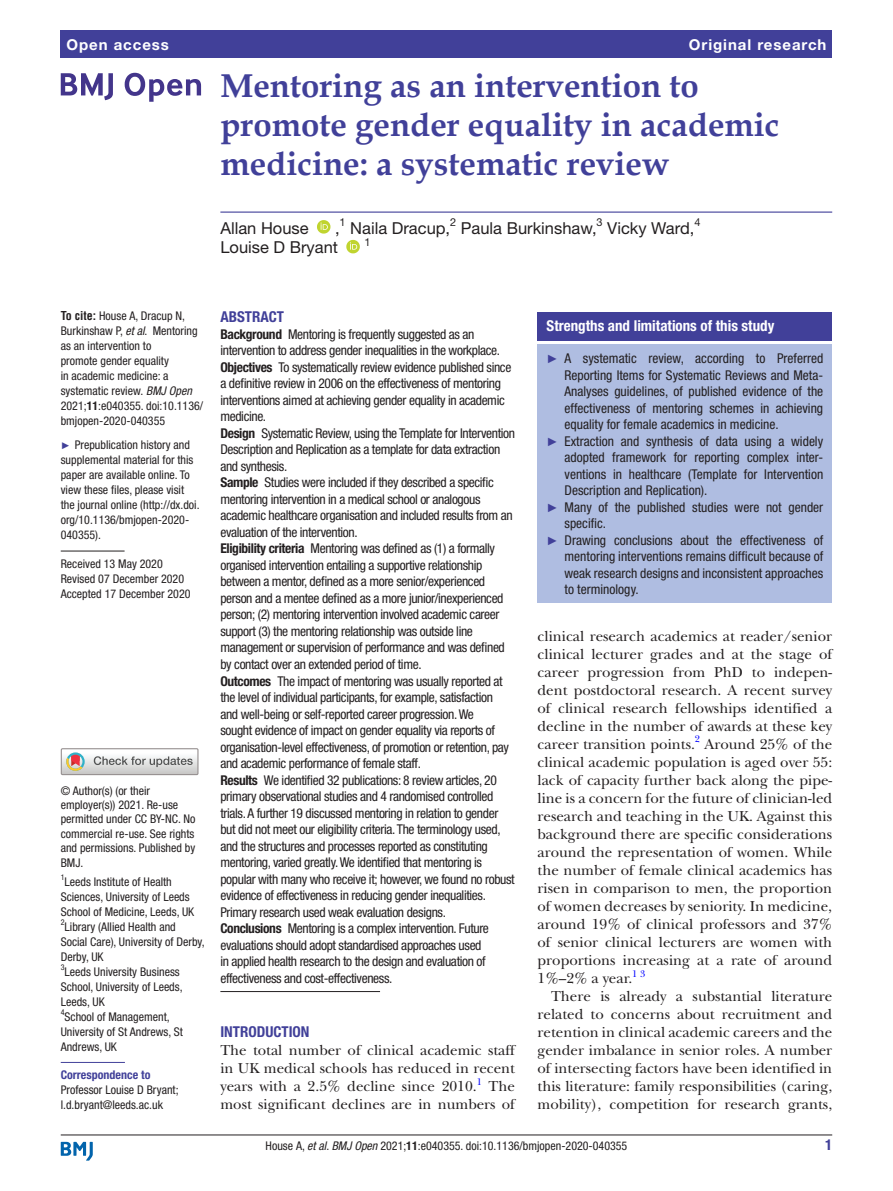
<style>
.page{position:relative;width:893px;height:1191px;background:#fff}
.page>*{position:absolute;margin:0;border:0;box-sizing:border-box;transform-origin:0 0}
.t1{font:700 33px/39px "Book Antiqua";color:#414099}
.t2{font:16.5px "Helvetica Neue LT Std";color:#231f20}
.t3{font:15px/18px "New Baskerville";color:#231f20;text-align:justify}
.t4{font:700 condensed 15px "Helvetica Neue LT Std";color:#fff}
.t5{font:700 15px "Helvetica Neue LT Std";letter-spacing:.065em;color:#fff}
.t6{font:700 condensed 15px "Helvetica Neue LT Std";color:#414099}
.t7{font:condensed 13.5px/16.5px "Helvetica Neue LT Std";letter-spacing:-.025em;color:#231f20}
.t8{font:condensed 13.5px "Helvetica Neue LT Std";color:#231f20}
.t9{font:condensed 12px/15px "Helvetica Neue LT Std";color:#231f20}
.t10{font:700 condensed 12px "Helvetica Neue LT Std";color:#414099}
.t11{font:10.95px "Helvetica Neue LT Std";color:#231f20}
.t12{font:9.9px "New Baskerville";color:#00f}
.t13{font:condensed 7.95px "Helvetica Neue LT Std";color:#231f20}
.s1{font-family:"Helvetica LT Std";font-weight:700}
.s2{font-style:italic}
.s3{font-weight:700}
.s4{font-family:"Arial";font-stretch:normal;font-size:9.75px;color:#414099}
.s5{font-family:"Arial";font-stretch:normal;font-size:12px;color:#414099}
</style>
<div class="page">
<hr style="left:61px;top:1134px;width:771px;height:1px;background:#231f20">
<svg style="left:61px;top:1141px;width:32px;height:19px"></svg>
<div style="left:61px;top:31px;width:771px;height:27px;background:#414099"></div>
<hr style="left:220px;top:211px;width:612px;height:2px;background:#414099">
<svg style="left:317px;top:220px;width:13px;height:14px"></svg>
<svg style="left:346px;top:240px;width:14px;height:13px"></svg>
<hr style="left:61px;top:550px;width:64px;height:1px;background:#231f20">
<hr style="left:61px;top:1062px;width:64px;height:1px;background:#414099">
<svg style="left:61px;top:73px;width:52px;height:27px"></svg>
<svg style="left:125px;top:73px;width:76px;height:29px"></svg>
<div style="left:61px;top:748px;width:138px;height:27px;border:1px solid #969090"></div>
<svg style="left:61px;top:748px;width:137px;height:26px"></svg>
<hr style="left:220px;top:991px;width:160px;height:1px;background:#231f20">
<div style="left:538px;top:312px;width:294px;height:28px;background:#414099"></div>
<div style="left:538px;top:344px;width:294px;height:259px;background:#afbde1"></div>
<p class="t5" style="left:66px;top:35px;width:104px">Open access</p>
<p class="t5" style="left:689px;top:35px;width:139px">Original research</p>
<h1 class="t1" style="left:220px;top:66px;width:561px">Mentoring as an intervention to promote gender equality in academic medicine: a systematic review</h1>
<p class="t2" style="left:220px;top:218px;width:90px">Allan House</p>
<p class="t2" style="left:335px;top:218px;width:6px">,</p>
<p class="t11" style="left:340px;top:216px;width:8px">1</p>
<p class="t2" style="left:350px;top:218px;width:101px">Naila Dracup,</p>
<p class="t11" style="left:450px;top:216px;width:8px">2</p>
<p class="t2" style="left:461px;top:218px;width:137px">Paula Burkinshaw,</p>
<p class="t11" style="left:597px;top:216px;width:8px">3</p>
<p class="t2" style="left:607px;top:218px;width:89px">Vicky Ward,</p>
<p class="t11" style="left:694px;top:216px;width:8px">4</p>
<p class="t2" style="left:220px;top:238px;width:119px">Louise D Bryant</p>
<p class="t11" style="left:364px;top:235px;width:8px">1</p>
<p class="t9" style="left:61px;top:308px;width:144px"><span class="s1">To cite:</span> House A, Dracup N,<br>Burkinshaw P, <span class="s2">et al</span>. Mentoring as an intervention to<br>promote gender equality<br>in academic medicine: a systematic review. <span class="s2">BMJ Open<br></span>2021;<span class="s3">11</span>:e040355. doi:10.1136/ bmjopen-2020-040355</p>
<p class="t9" style="left:61px;top:437px;width:140px"><span class="s4">►</span> Prepublication history and supplemental material for this paper are available online. To view these files, please visit the journal online (http://dx.doi. org/10.1136/bmjopen-2020-<br>040355).</p>
<p class="t9" style="left:61px;top:556px;width:131px">Received 13 May 2020<br>Revised 07 December 2020<br>Accepted 17 December 2020</p>
<p class="t9" style="left:61px;top:783px;width:136px;line-height:14.4px">© Author(s) (or their employer(s)) 2021. Re-use permitted under CC BY-NC. No commercial re-use. See rights and permissions. Published by<br>BMJ.</p>
<p class="t13" style="left:61px;top:873px;width:5px">1</p>
<p class="t9" style="left:61px;top:874px;width:135px;text-indent:4px">Leeds Institute of Health<br>Sciences, University of Leeds<br>School of Medicine, Leeds, UK</p>
<p class="t13" style="left:61px;top:918px;width:5px">2</p>
<p class="t9" style="left:61px;top:919px;width:145px;text-indent:4px">Library (Allied Health and<br>Social Care), University of Derby,<br>Derby, UK</p>
<p class="t13" style="left:61px;top:963px;width:5px">3</p>
<p class="t9" style="left:61px;top:964px;width:124px;text-indent:4px">Leeds University Business<br>School, University of Leeds,<br>Leeds, UK<br><sup>4</sup>School of Management,<br>University of St Andrews, St<br>Andrews, UK</p>
<p class="t10" style="left:61px;top:1067px;width:91px">Correspondence to</p>
<p class="t9" style="left:61px;top:1082px;width:119px">Professor Louise D Bryant; l.d.bryant@leeds.ac.uk</p>
<p class="t6" style="left:220px;top:308px;width:65px">ABSTRACT</p>
<p class="t7" style="left:220px;top:326px;width:296px"><span class="s3">Background</span> Mentoring is frequently suggested as an intervention to address gender inequalities in the workplace.<br><span class="s3">Objectives</span> To systematically review evidence published since a definitive review in 2006 on the effectiveness of mentoring interventions aimed at achieving gender equality in academic medicine.<br><span class="s3">Design</span> Systematic Review, using the Template for Intervention Description and Replication as a template for data extraction and synthesis.<br><span class="s3">Sample</span> Studies were included if they described a specific mentoring intervention in a medical school or analogous academic healthcare organisation and included results from an evaluation of the intervention.<br><span class="s3">Eligibility criteria</span> Mentoring was defined as (1) a formally organised intervention entailing a supportive relationship between a mentor, defined as a more senior/experienced person and a mentee defined as a more junior/inexperienced person; (2) mentoring intervention involved academic career support (3) the mentoring relationship was outside line management or supervision of performance and was defined by contact over an extended period of time.<br><span class="s3">Outcomes</span> The impact of mentoring was usually reported at the level of individual participants, for example, satisfaction<br>and well-being or self-reported career progression. We<br>sought evidence of impact on gender equality via reports of organisation-level effectiveness, of promotion or retention, pay and academic performance of female staff.<br><span class="s3">Results</span> We identified 32 publications: 8 review articles, 20 primary observational studies and 4 randomised controlled trials. A further 19 discussed mentoring in relation to gender but did not meet our eligibility criteria. The terminology used, and the structures and processes reported as constituting mentoring, varied greatly. We identified that mentoring is popular with many who receive it; however, we found no robust evidence of effectiveness in reducing gender inequalities.<br>Primary research used weak evaluation designs.<br><span class="s3">Conclusions</span> Mentoring is a complex intervention. Future evaluations should adopt standardised approaches used<br>in applied health research to the design and evaluation of effectiveness and cost-effectiveness.</p>
<p class="t6" style="left:220px;top:1023px;width:91px">INTRODUCTION</p>
<p class="t3" style="left:220px;top:1041px;width:296px">The total number of clinical academic staff in UK medical schools has reduced in recent years with a 2.5% decline since 2010.</p>
<p class="t12" style="left:477px;top:1075px;width:7px">1</p>
<p class="t3" style="left:220px;top:1077px;width:296px;text-align:right">The<br>most significant declines are in numbers of</p>
<p class="t4" style="left:547px;top:317px;width:229px">Strengths and limitations of this study</p>
<p class="t8" style="left:547px;top:350px;width:278px"><span class="s5">►</span> A systematic review, according to Preferred</p>
<p class="t8" style="left:565px;top:367px;width:260px">Reporting Items for Systematic Reviews and Meta-</p>
<p class="t8" style="left:565px;top:383px;width:260px">Analyses guidelines, of published evidence of the</p>
<p class="t8" style="left:565px;top:400px;width:260px">effectiveness of mentoring schemes in achieving</p>
<p class="t8" style="left:565px;top:416px;width:216px">equality for female academics in medicine.</p>
<p class="t8" style="left:547px;top:433px;width:278px"><span class="s5">►</span> Extraction and synthesis of data using a widely</p>
<p class="t8" style="left:565px;top:449px;width:260px">adopted framework for reporting complex inter-</p>
<p class="t8" style="left:565px;top:466px;width:260px">ventions in healthcare (Template for Intervention</p>
<p class="t8" style="left:565px;top:482px;width:144px">Description and Replication).</p>
<p class="t8" style="left:547px;top:499px;width:278px"><span class="s5">►</span> Many of the published studies were not gender</p>
<p class="t7" style="left:565px;top:515px;width:43px">specific.</p>
<p class="t8" style="left:547px;top:532px;width:278px"><span class="s5">►</span> Drawing conclusions about the effectiveness of</p>
<p class="t8" style="left:565px;top:548px;width:260px">mentoring interventions remains difficult because of</p>
<p class="t8" style="left:565px;top:565px;width:260px">weak research designs and inconsistent approaches</p>
<p class="t8" style="left:565px;top:581px;width:76px">to terminology.</p>
<p class="t3" style="left:538px;top:627px;width:296px">clinical research academics at reader/senior clinical lecturer grades and at the stage of career progression from PhD to indepen&shy;dent postdoctoral research. A recent survey of clinical research fellowships identified a decline in the number of awards at these key career transition points.<sup>2</sup> Around 25% of the clinical academic population is aged over 55: lack of capacity further back along the pipe&shy;line is a concern for the future of clinician-led research and teaching in the UK. Against this background there are specific considerations around the representation of women. While the number of female clinical academics has risen in comparison to men, the proportion of women decreases by seniority. In medicine, around 19% of clinical professors and 37% of senior clinical lecturers are women with proportions increasing at a rate of around 1%–2% a year.<sup>1</sup> <sup>3</sup></p>
<p class="t3" style="left:538px;top:987px;width:296px;text-indent:14px">There is already a substantial literature related to concerns about recruitment and retention in clinical academic careers and the gender imbalance in senior roles. A number of intersecting factors have been identified in this literature: family responsibilities (caring, mobility), competition for research grants,</p>
<p class="t9" style="left:266px;top:1137px;width:363px">House A, <span class="s2">et al</span>. <span class="s2">BMJ Open</span> 2021;<span class="s3">11</span>:e040355. doi:10.1136/bmjopen-2020-040355</p>
<p class="t6" style="left:825px;top:1135px;width:9px">1</p>
</div>
